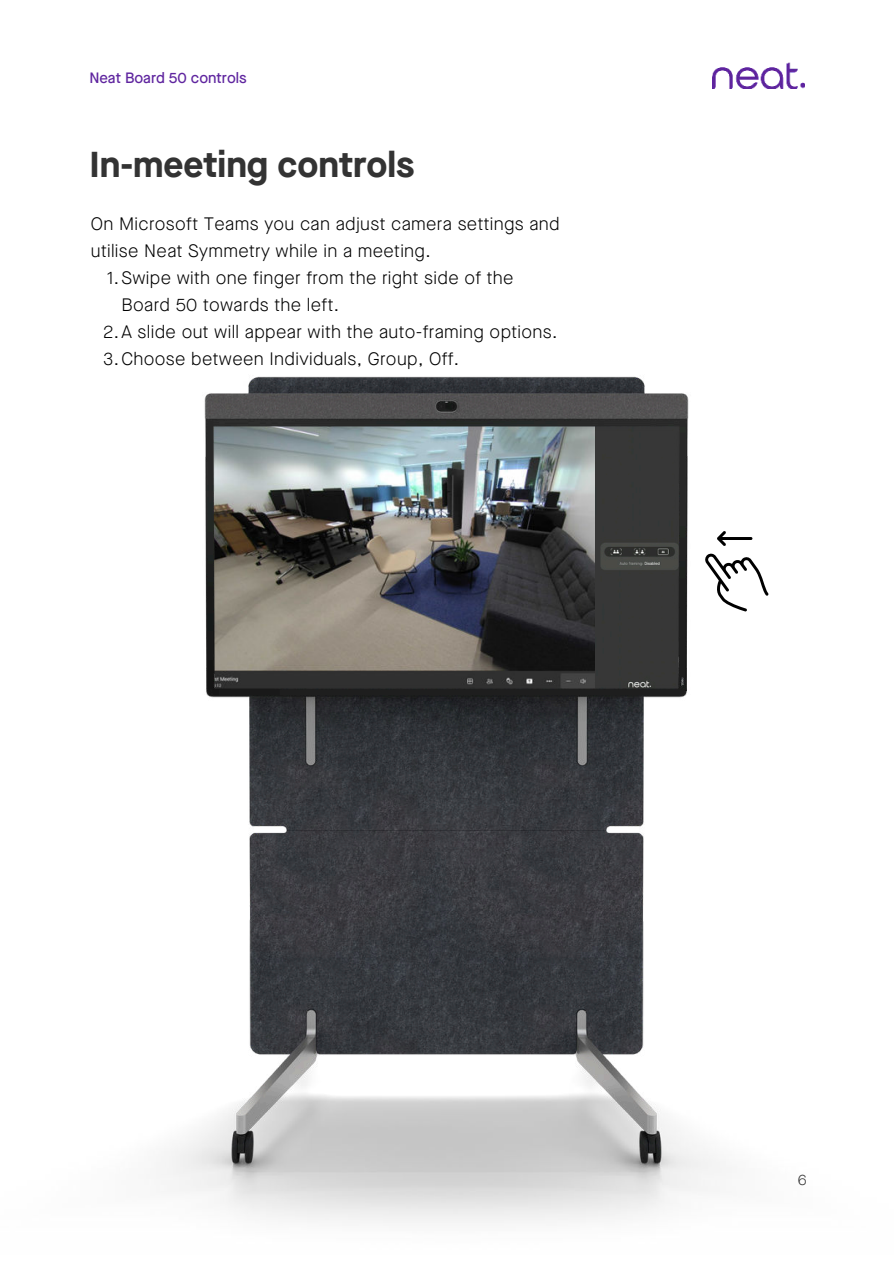
<style>
.page{position:relative;width:894px;height:1264px;background:#fff}
.page>*{position:absolute;margin:0;border:0;box-sizing:border-box;transform-origin:0 0}
.t1{font:700 36px "Maison Neue";color:#333}
.t2{font:300 18px "Maison Neue";letter-spacing:.02em;color:#000}
.t3{font:500 15px "Maison Neue";color:#5f259f}
.t4{font:300 15px "Maison Neue";color:#333}
</style>
<div class="page">
<img style="left:712px;top:63px;width:91px;height:26px">
<img style="left:161px;top:376px;width:608px;height:847px">
<svg style="left:704px;top:553px;width:64px;height:58px"></svg>
<svg style="left:716px;top:531px;width:36px;height:15px"></svg>
<p class="t3" style="left:89px;top:67px;width:159px">Neat Board 50 controls</p>
<h1 class="t1" style="left:89px;top:139px;width:326px">In-meeting controls</h1>
<p class="t2" style="left:91px;top:212px;width:470px">On Microsoft Teams you can adjust camera settings and</p>
<p class="t2" style="left:91px;top:239px;width:341px">utilise Neat Symmetry while in a meeting.</p>
<p class="t2" style="left:107px;top:266px;width:408px">1.Swipe with one finger from the right side of the</p>
<p class="t2" style="left:121px;top:293px;width:219px">Board 50 towards the left.</p>
<p class="t2" style="left:103px;top:320px;width:456px">2.A slide out will appear with the auto-framing options.</p>
<p class="t2" style="left:103px;top:347px;width:357px">3.Choose between Individuals, Group, Off.</p>
<p class="t4" style="left:797px;top:1169px;width:10px">6</p>
</div>
